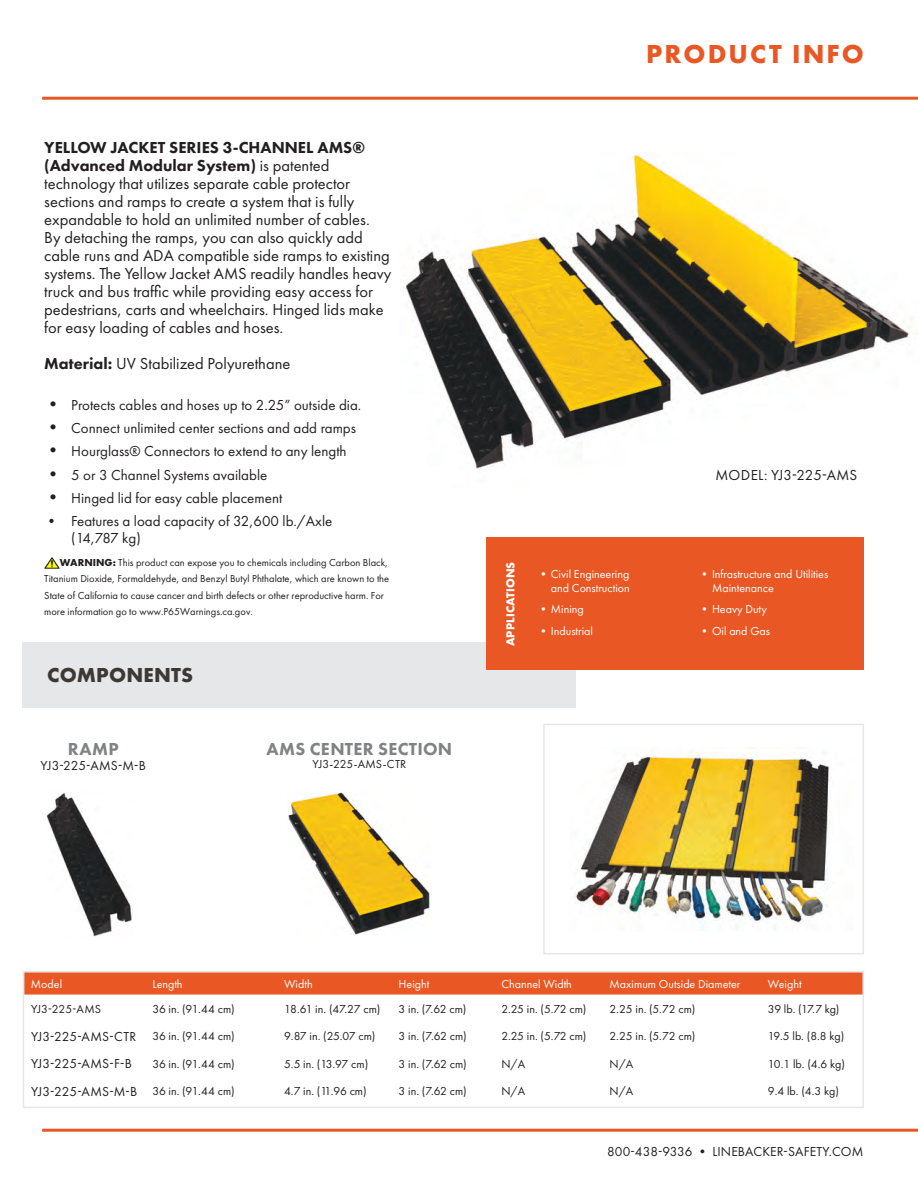
<style>
.page{position:relative;width:918px;height:1188px;background:#fff}
.page>*{position:absolute;margin:0;border:0;box-sizing:border-box;transform-origin:0 0}
.t1{font:700 27px "Futura New";letter-spacing:.08em;color:#e95824}
.t2{font:700 21px "Futura New";letter-spacing:.01em;color:#3c3833}
.t3{font:800 18px "Futura New";letter-spacing:.015em;color:#808285}
.t4{font:16.5px/18px "Futura New";color:#231f20}
.t5{font:15px/16.5px "Futura New";color:#231f20}
.t6{font:13.5px "Futura New";letter-spacing:.01em;color:#231f20}
.t7{font:12px "Futura New";color:#231f20}
.t8{font:12px/14.4px "Futura New";color:#fff;text-align:right}
.t9{font:700 12px "Futura New";letter-spacing:.01em;color:#fff}
.NEW_Bullet_List{font:10.5px/16.5px "Futura New";color:#231f20}
.s1{font-weight:800}
.s2{font-size:18px}
.s3{font-weight:700}
</style>
<div class="page">
<hr style="left:42px;top:97px;width:876px;height:3px;background:#e95824">
<hr style="left:42px;top:1129px;width:876px;height:3px;background:#e95824">
<div style="left:23px;top:642px;width:553px;height:65px;background:#e6e7e9"></div>
<div style="left:486px;top:538px;width:378px;height:132px;background:#e95824"></div>
<img style="left:405px;top:154px;width:513px;height:316px">
<img style="left:575px;top:747px;width:255px;height:184px">
<div style="left:543px;top:724px;width:321px;height:230px;border:2px solid #e6e7e9"></div>
<div style="left:26px;top:974px;width:835px;height:21px;background:#e95824"></div>
<div style="left:23px;top:971px;width:841px;height:137px;border:2px solid #e6e7e9"></div>
<img style="left:46px;top:792px;width:86px;height:145px">
<img style="left:288px;top:792px;width:142px;height:142px">
<img style="left:44px;top:557px;width:16px;height:12px">
<p class="t4" style="left:44px;top:138px;width:349px"><span class="s1">YELLOW JACKET SERIES 3-CHANNEL AMS® (Advanced Modular System)</span> is patented technology that utilizes separate cable protector sections and ramps to create a system that is fully expandable to hold an unlimited number of cables.<br>By detaching the ramps, you can also quickly add cable runs and ADA compatible side ramps to existing systems. The Yellow Jacket AMS readily handles heavy truck and bus traffic while providing easy access for pedestrians, carts and wheelchairs. Hinged lids make for easy loading of cables and hoses.</p>
<p class="t4" style="left:44px;top:354px;width:248px"><span class="s1">Material:</span> UV Stabilized Polyurethane</p>
<p class="t5" style="left:44px;top:397px;width:319px"><span class="s2">•</span> Protects cables and hoses up to 2.25” outside dia.</p>
<p class="t5" style="left:44px;top:420px;width:313px"><span class="s2">•</span> Connect unlimited center sections and add ramps</p>
<p class="t5" style="left:44px;top:443px;width:304px"><span class="s2">•</span> Hourglass® Connectors to extend to any length</p>
<p class="t5" style="left:44px;top:466px;width:225px"><span class="s2">•</span> 5 or 3 Channel Systems available</p>
<p class="t5" style="left:44px;top:490px;width:240px"><span class="s2">•</span> Hinged lid for easy cable placement</p>
<p class="t5" style="left:71px;top:513px;width:263px;text-indent:-27px">• Features a load capacity of 32,600 lb./Axle (14,787 kg)</p>
<p class="NEW_Bullet_List" style="left:44px;top:554px;width:346px;text-indent:15px"><span class="s3">WARNING:</span> This product can expose you to chemicals including Carbon Black, Titanium Dioxide, Formaldehyde, and Benzyl Butyl Phthalate, which are known to the State of California to cause cancer and birth defects or other reproductive harm. For more information go to www.P65Warnings.ca.gov.</p>
<p class="t2" style="left:47px;top:662px;width:148px">COMPONENTS</p>
<p class="t3" style="left:68px;top:737px;width:52px">RAMP</p>
<p class="t6" style="left:40px;top:757px;width:107px">YJ3-225-AMS-M-B</p>
<p class="t3" style="left:267px;top:737px;width:187px">AMS CENTER SECTION</p>
<p class="t7" style="left:313px;top:757px;width:95px">YJ3-225-AMS-CTR</p>
<p class="t1" style="left:646px;top:37px;width:219px">PRODUCT INFO</p>
<p class="t9" style="left:503px;top:646px;width:86px;rotate:-90deg">APPLICATIONS</p>
<p class="t8" style="left:537px;top:567px;width:94px">•Civil Engineering and Construction</p>
<p class="t8" style="left:537px;top:602px;width:48px">•Mining</p>
<p class="t8" style="left:537px;top:623px;width:57px">•Industrial</p>
<p class="t5" style="left:716px;top:467px;width:143px">MODEL: YJ3-225-AMS</p>
<p class="t8" style="left:712px;top:567px;width:118px;text-align:left;text-indent:-14px">•Infrastructure and Utilities<br>Maintenance</p>
<p class="t8" style="left:699px;top:602px;width:70px">•Heavy Duty</p>
<p class="t8" style="left:699px;top:623px;width:73px">•Oil and Gas</p>
<p class="t8" style="left:31px;top:977px;width:33px">Model</p>
<p class="t8" style="left:152px;top:977px;width:32px">Length</p>
<p class="t8" style="left:284px;top:977px;width:30px">Width</p>
<p class="t8" style="left:399px;top:977px;width:32px">Height</p>
<p class="t8" style="left:501px;top:977px;width:72px">Channel Width</p>
<p class="t8" style="left:610px;top:977px;width:133px">Maximum Outside Diameter</p>
<p class="t8" style="left:768px;top:977px;width:35px">Weight</p>
<p class="t7" style="left:31px;top:1002px;width:72px">YJ3-225-AMS</p>
<p class="t7" style="left:152px;top:1002px;width:84px">36 in. (91.44 cm)</p>
<p class="t7" style="left:284px;top:1002px;width:98px">18.61 in. (47.27 cm)</p>
<p class="t7" style="left:399px;top:1002px;width:69px">3 in. (7.62 cm)</p>
<p class="t7" style="left:501px;top:1002px;width:87px">2.25 in. (5.72 cm)</p>
<p class="t7" style="left:609px;top:1002px;width:87px">2.25 in. (5.72 cm)</p>
<p class="t7" style="left:768px;top:1002px;width:73px">39 lb. (17.7 kg)</p>
<p class="t6" style="left:31px;top:1028px;width:107px">YJ3-225-AMS-CTR</p>
<p class="t7" style="left:152px;top:1029px;width:84px">36 in. (91.44 cm)</p>
<p class="t7" style="left:284px;top:1029px;width:93px">9.87 in. (25.07 cm)</p>
<p class="t7" style="left:399px;top:1029px;width:70px">3 in. (7.62 cm)</p>
<p class="t7" style="left:501px;top:1029px;width:87px">2.25 in. (5.72 cm)</p>
<p class="t7" style="left:610px;top:1029px;width:87px">2.25 in. (5.72 cm)</p>
<p class="t7" style="left:768px;top:1029px;width:78px">19.5 lb. (8.8 kg)</p>
<p class="t6" style="left:31px;top:1056px;width:103px">YJ3-225-AMS-F-B</p>
<p class="t7" style="left:152px;top:1056px;width:84px">36 in. (91.44 cm)</p>
<p class="t7" style="left:284px;top:1056px;width:86px">5.5 in. (13.97 cm)</p>
<p class="t7" style="left:399px;top:1056px;width:70px">3 in. (7.62 cm)</p>
<p class="t7" style="left:501px;top:1056px;width:25px">N/A</p>
<p class="t7" style="left:610px;top:1056px;width:25px">N/A</p>
<p class="t7" style="left:768px;top:1056px;width:79px">10.1 lb. (4.6 kg)</p>
<p class="t6" style="left:31px;top:1083px;width:108px">YJ3-225-AMS-M-B</p>
<p class="t7" style="left:152px;top:1084px;width:84px">36 in. (91.44 cm)</p>
<p class="t7" style="left:284px;top:1084px;width:84px">4.7 in. (11.96 cm)</p>
<p class="t7" style="left:399px;top:1084px;width:70px">3 in. (7.62 cm)</p>
<p class="t7" style="left:501px;top:1084px;width:25px">N/A</p>
<p class="t7" style="left:610px;top:1084px;width:25px">N/A</p>
<p class="t7" style="left:768px;top:1084px;width:73px">9.4 lb. (4.3 kg)</p>
<p class="t6" style="left:607px;top:1144px;width:258px">800-438-9336 • LINEBACKER-SAFETY.COM</p>
</div>
